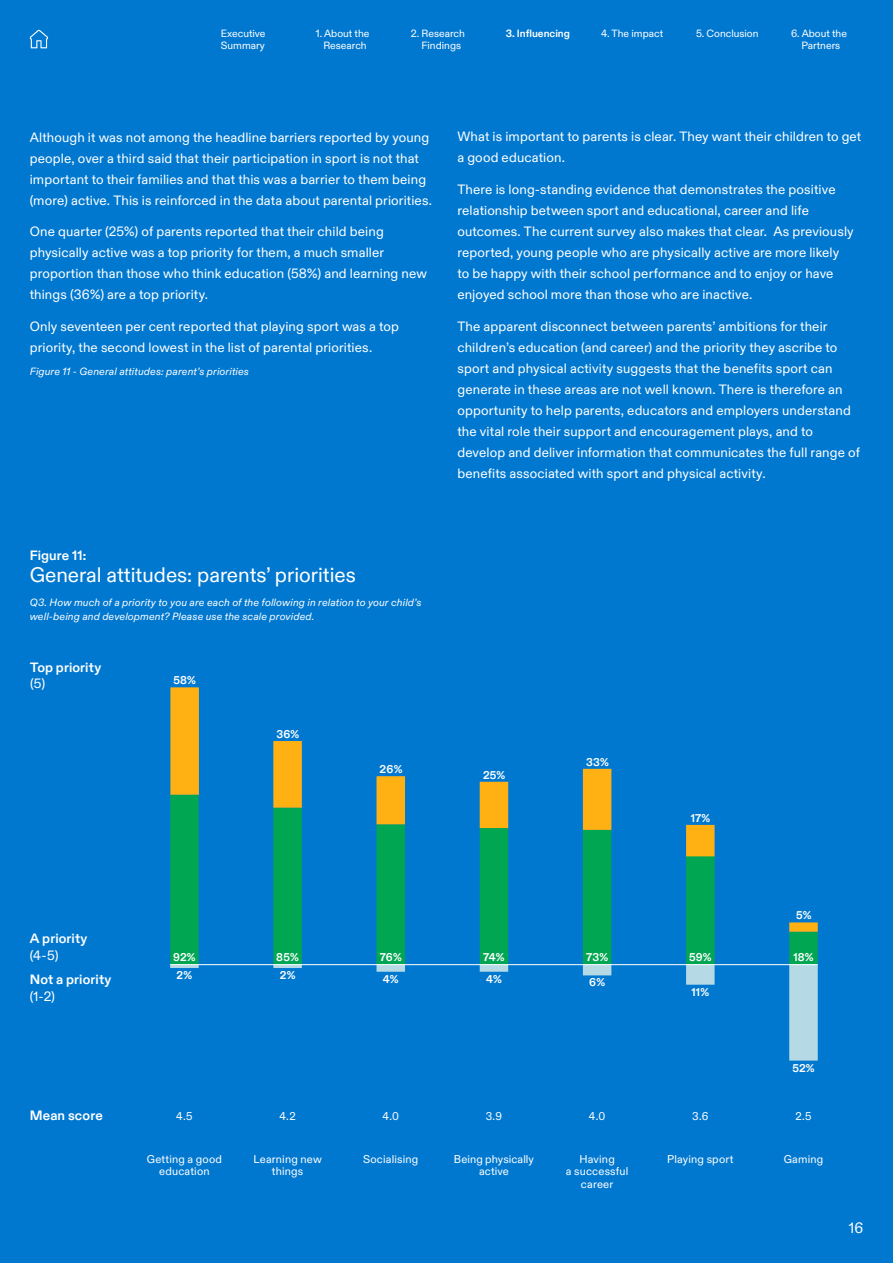
<style>
.page{position:relative;width:893px;height:1263px;background:#0078d0}
.page>*{position:absolute;margin:0;border:0;box-sizing:border-box;transform-origin:0 0}
.t1{font:21px "Olympic Sans";color:#fff}
.t2{font:15px "Olympic Sans";color:#fff}
.t3{font:13.5px/21px "Olympic Sans";letter-spacing:.01em;color:#fff}
.t4{font:700 13.5px "Olympic Sans";letter-spacing:.01em;color:#fff}
.t5{font:11.25px/12.8px "Olympic Sans";letter-spacing:.015em;color:#fff;text-align:center}
.t6{font:700 11.25px "Olympic Sans";letter-spacing:.015em;color:#fff}
.t7{font:italic 10.5px/13.5px "Olympic Sans";letter-spacing:.015em;color:#fff}
.t8{font:10.5px/12px "Olympic Sans";color:#fff}
.t9{font:700 10.5px "Olympic Sans";color:#fff}
</style>
<div class="page">
<div style="left:170px;top:795px;width:29px;height:170px;background:#00a651"></div>
<div style="left:377px;top:824px;width:28px;height:141px;background:#00a651"></div>
<div style="left:686px;top:856px;width:29px;height:109px;background:#00a651"></div>
<div style="left:273px;top:808px;width:29px;height:157px;background:#00a651"></div>
<div style="left:583px;top:830px;width:28px;height:135px;background:#00a651"></div>
<div style="left:480px;top:828px;width:28px;height:137px;background:#00a651"></div>
<div style="left:789px;top:932px;width:29px;height:33px;background:#00a651"></div>
<hr style="left:170px;top:964px;width:29px;height:4px;background:#b5dae6">
<div style="left:170px;top:687px;width:29px;height:108px;background:#ffb114"></div>
<div style="left:377px;top:964px;width:28px;height:8px;background:#b5dae6"></div>
<div style="left:377px;top:776px;width:28px;height:48px;background:#ffb114"></div>
<div style="left:686px;top:964px;width:29px;height:21px;background:#b5dae6"></div>
<div style="left:686px;top:825px;width:29px;height:31px;background:#ffb114"></div>
<hr style="left:273px;top:964px;width:29px;height:4px;background:#b5dae6">
<div style="left:273px;top:741px;width:29px;height:67px;background:#ffb114"></div>
<div style="left:583px;top:964px;width:28px;height:11px;background:#b5dae6"></div>
<div style="left:583px;top:769px;width:28px;height:61px;background:#ffb114"></div>
<div style="left:480px;top:964px;width:28px;height:8px;background:#b5dae6"></div>
<div style="left:789px;top:964px;width:29px;height:96px;background:#b5dae6"></div>
<div style="left:789px;top:922px;width:29px;height:10px;background:#ffb114"></div>
<div style="left:480px;top:782px;width:28px;height:46px;background:#ffb114"></div>
<hr style="left:170px;top:964px;width:648px;height:1px;background:#fff">
<svg style="left:30px;top:30px;width:18px;height:18px"></svg>
<p class="t8" style="left:316px;top:27px;width:55px;text-align:center">1. About the<br>Research</p>
<p class="t9" style="left:506px;top:25px;width:65px">3. Influencing</p>
<p class="t8" style="left:601px;top:27px;width:64px">4. The impact</p>
<p class="t8" style="left:696px;top:27px;width:64px">5. Conclusion</p>
<p class="t8" style="left:791px;top:27px;width:57px;text-align:center">6. About the<br>Partners</p>
<p class="t8" style="left:221px;top:27px;width:46px">Executive<br>Summary</p>
<p class="t8" style="left:421px;top:27px;width:45px;text-indent:-10px">2. Research<br>Findings</p>
<p class="t3" style="left:30px;top:125px;width:404px">Although it was not among the headline barriers reported by young people, over a third said that their participation in sport is not that important to their families and that this was a barrier to them being (more) active. This is reinforced in the data about parental priorities.</p>
<p class="t3" style="left:30px;top:220px;width:399px">One quarter (25%) of parents reported that their child being physically active was a top priority for them, a much smaller proportion than those who think education (58%) and learning new things (36%) are a top priority.</p>
<p class="t3" style="left:30px;top:314px;width:371px">Only seventeen per cent reported that playing sport was a top priority, the second lowest in the list of parental priorities.</p>
<p class="t7" style="left:30px;top:364px;width:221px">Figure 11 - General attitudes: parent’s priorities</p>
<p class="t3" style="left:457px;top:125px;width:405px">What is important to parents is clear. They want their children to get a good education.</p>
<p class="t3" style="left:457px;top:178px;width:398px">There is long-standing evidence that demonstrates the positive relationship between sport and educational, career and life outcomes. The current survey also makes that clear. As previously reported, young people who are physically active are more likely to be happy with their school performance and to enjoy or have enjoyed school more than those who are inactive.</p>
<p class="t3" style="left:457px;top:314px;width:404px">The apparent disconnect between parents’ ambitions for their children’s education (and career) and the priority they ascribe to sport and physical activity suggests that the benefits sport can generate in these areas are not well known. There is therefore an opportunity to help parents, educators and employers understand the vital role their support and encouragement plays, and to develop and deliver information that communicates the full range of benefits associated with sport and physical activity.</p>
<p class="t4" style="left:30px;top:545px;width:58px">Figure 11:</p>
<h1 class="t1" style="left:30px;top:559px;width:328px">General attitudes: parents’ priorities</h1>
<p class="t7" style="left:30px;top:595px;width:393px">Q3. How much of a priority to you are each of the following in relation to your child’s well-being and development? Please use the scale provided.</p>
<p class="t4" style="left:30px;top:657px;width:73px">Top priority</p>
<p class="t3" style="left:30px;top:672px;width:17px">(5)</p>
<p class="t6" style="left:173px;top:672px;width:24px">58%</p>
<p class="t6" style="left:276px;top:725px;width:24px">36%</p>
<p class="t6" style="left:380px;top:760px;width:24px">26%</p>
<p class="t6" style="left:483px;top:766px;width:24px">25%</p>
<p class="t6" style="left:586px;top:753px;width:24px">33%</p>
<p class="t6" style="left:691px;top:809px;width:21px">17%</p>
<p class="t6" style="left:796px;top:907px;width:17px">5%</p>
<p class="t4" style="left:30px;top:928px;width:59px">A priority</p>
<p class="t3" style="left:30px;top:943px;width:30px">(4-5)</p>
<p class="t4" style="left:30px;top:969px;width:83px">Not a priority</p>
<p class="t3" style="left:30px;top:984px;width:27px">(1-2)</p>
<p class="t4" style="left:30px;top:1105px;width:75px">Mean score</p>
<p class="t6" style="left:173px;top:949px;width:24px">92%</p>
<p class="t6" style="left:276px;top:949px;width:24px">85%</p>
<p class="t6" style="left:380px;top:949px;width:24px">76%</p>
<p class="t6" style="left:483px;top:949px;width:23px">74%</p>
<p class="t6" style="left:586px;top:949px;width:24px">73%</p>
<p class="t6" style="left:689px;top:949px;width:24px">59%</p>
<p class="t6" style="left:793px;top:949px;width:22px">18%</p>
<p class="t6" style="left:177px;top:966px;width:17px">2%</p>
<p class="t6" style="left:280px;top:966px;width:17px">2%</p>
<p class="t6" style="left:383px;top:970px;width:17px">4%</p>
<p class="t6" style="left:486px;top:970px;width:17px">4%</p>
<p class="t6" style="left:589px;top:974px;width:17px">6%</p>
<p class="t6" style="left:692px;top:983px;width:19px">11%</p>
<p class="t5" style="left:176px;top:1108px;width:18px">4.5</p>
<p class="t5" style="left:279px;top:1108px;width:18px">4.2</p>
<p class="t5" style="left:382px;top:1108px;width:18px">4.0</p>
<p class="t5" style="left:486px;top:1108px;width:18px">3.9</p>
<p class="t5" style="left:589px;top:1108px;width:18px">4.0</p>
<p class="t5" style="left:692px;top:1108px;width:18px">3.6</p>
<p class="t6" style="left:792px;top:1059px;width:24px">52%</p>
<p class="t5" style="left:795px;top:1108px;width:18px">2.5</p>
<p class="t5" style="left:147px;top:1151px;width:77px">Getting a good education</p>
<p class="t5" style="left:253px;top:1151px;width:70px">Learning new things</p>
<p class="t5" style="left:363px;top:1151px;width:57px">Socialising</p>
<p class="t5" style="left:454px;top:1151px;width:82px">Being physically active</p>
<p class="t5" style="left:566px;top:1151px;width:64px">Having<br>a successful career</p>
<p class="t5" style="left:667px;top:1151px;width:68px">Playing sport</p>
<p class="t5" style="left:784px;top:1151px;width:41px">Gaming</p>
<p class="t2" style="left:849px;top:1216px;width:16px">16</p>
</div>
